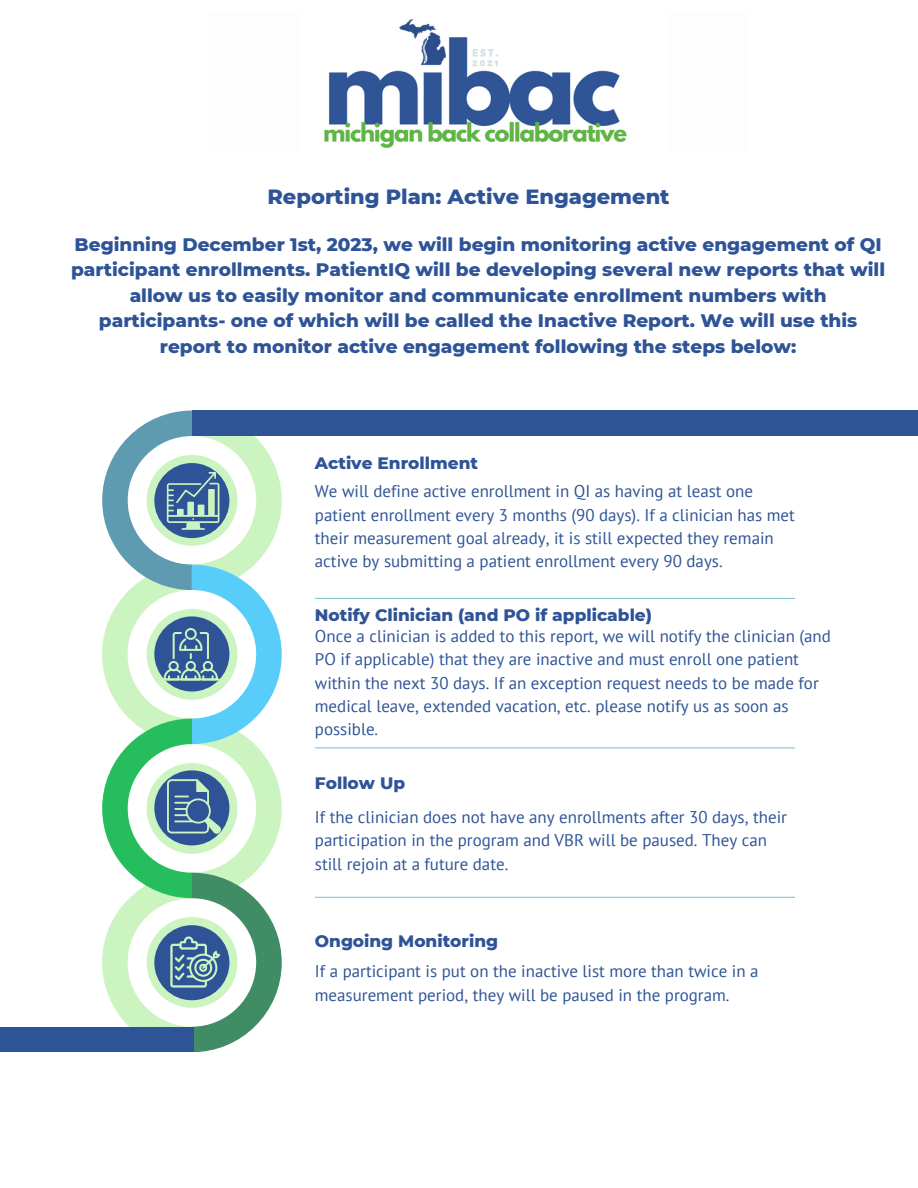
<style>
.page{position:relative;width:918px;height:1188px;background:#fff}
.page>*{position:absolute;margin:0;border:0;box-sizing:border-box;transform-origin:0 0}
.t1{font:800 21px "Montserrat";color:#2e5497}
.t2{font:800 18.45px/25.5px "Montserrat";color:#2e5497;text-align:center}
.t3{font:16.95px/23.2px "PT Sans";color:#2e5497}
.t4{font:800 16.95px "Montserrat";color:#2e5497}
</style>
<div class="page">
<div style="left:192px;top:411px;width:726px;height:25px;background:#2e5497"></div>
<div style="left:0;top:1027px;width:194px;height:25px;background:#2e5497"></div>
<img style="left:324px;top:19px;width:303px;height:129px">
<hr style="left:315px;top:897px;width:480px;height:1px;background:#87c4db">
<hr style="left:315px;top:747px;width:480px;height:1px;background:#87c4db">
<hr style="left:315px;top:598px;width:480px;height:1px;background:#87c4db">
<svg style="left:102px;top:411px;width:180px;height:641px"></svg>
<p class="t1" style="left:267px;top:183px;width:404px">Reporting Plan: Active Engagement</p>
<p class="t2" style="left:71px;top:231px;width:816px">Beginning December 1st, 2023, we will begin monitoring active engagement of QI participant enrollments. PatientIQ will be developing several new reports that will allow us to easily monitor and communicate enrollment numbers with participants- one of which will be called the Inactive Report. We will use this report to monitor active engagement following the steps below:</p>
<p class="t4" style="left:315px;top:453px;width:165px">Active Enrollment</p>
<p class="t3" style="left:315px;top:480px;width:482px">We will define active enrollment in QI as having at least one patient enrollment every 3 months (90 days). If a clinician has met their measurement goal already, it is still expected they remain active by submitting a patient enrollment every 90 days.</p>
<p class="t4" style="left:315px;top:604px;width:339px">Notify Clinician (and PO if applicable)</p>
<p class="t3" style="left:315px;top:624px;width:518px">Once a clinician is added to this report, we will notify the clinician (and PO if applicable) that they are inactive and must enroll one patient within the next 30 days. If an exception request needs to be made for medical leave, extended vacation, etc. please notify us as soon as possible.</p>
<p class="t4" style="left:315px;top:772px;width:92px">Follow Up</p>
<p class="t3" style="left:315px;top:805px;width:474px">If the clinician does not have any enrollments after 30 days, their participation in the program and VBR will be paused. They can still rejoin at a future date.</p>
<p class="t4" style="left:315px;top:930px;width:185px">Ongoing Monitoring</p>
<p class="t3" style="left:315px;top:959px;width:445px">If a participant is put on the inactive list more than twice in a measurement period, they will be paused in the program.</p>
</div>
